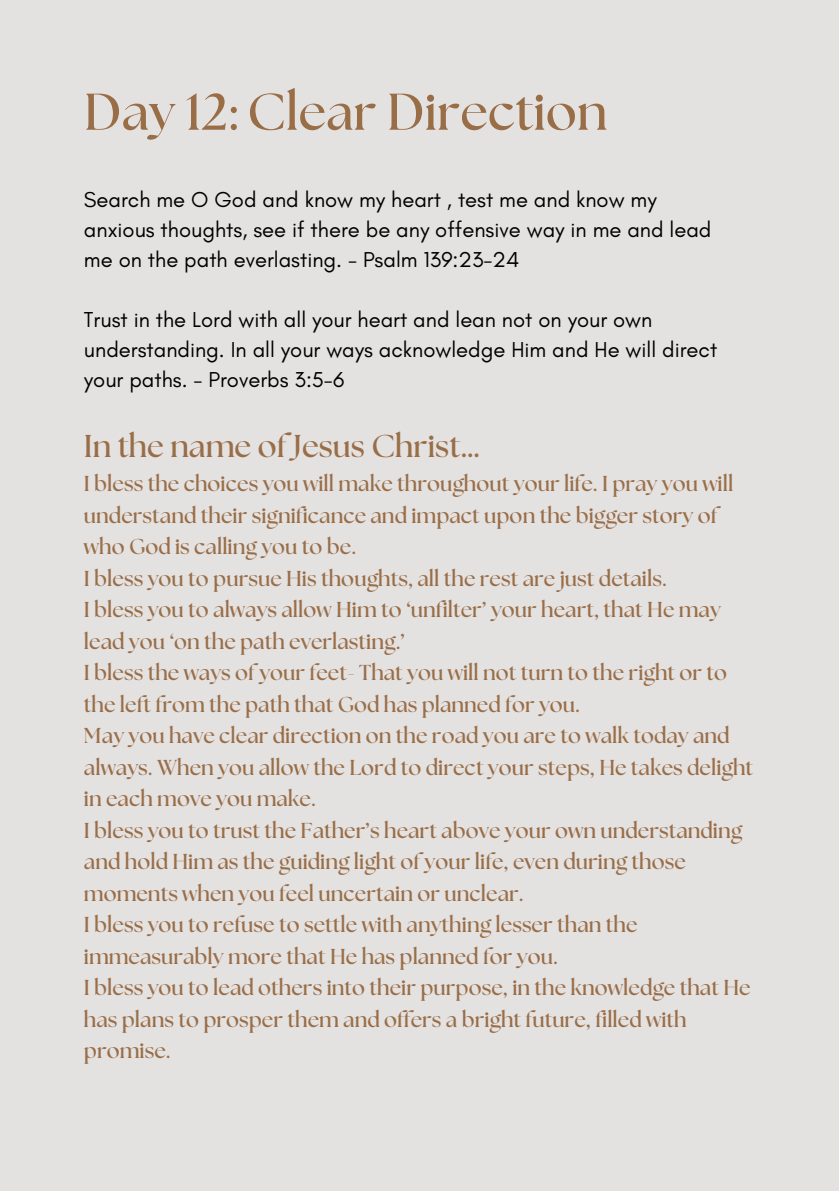
<style>
.page{position:relative;width:839px;height:1191px;background:#fff}
.page>*{position:absolute;margin:0;border:0;box-sizing:border-box;transform-origin:0 0}
.t1{font:700 51.6px "The Seasons";color:#996e47}
.t2{font:700 31.6px "The Seasons";color:#996e47}
.t3{font:22px/30px "Glacial Indifference";color:#000001}
.t4{font:700 21.6px/31.6px "The Seasons";color:#996e47}
</style>
<div class="page">
<div style="left:0;top:0;width:838px;height:1191px;background:#e4e1e1"></div>
<p class="t1" style="left:84px;top:88px;width:525px">Day 12: Clear Direction</p>
<h1 class="t3" style="left:84px;top:184px;width:629px">Search me O God and know my heart , test me and know my anxious thoughts, see if there be any offensive way in me and lead me on the path everlasting. - Psalm 139:23-24</h1>
<p class="t3" style="left:84px;top:304px;width:635px">Trust in the Lord with all your heart and lean not on your own understanding. In all your ways acknowledge Him and He will direct your paths. - Proverbs 3:5-6</p>
<h2 class="t2" style="left:84px;top:431px;width:396px">In the name of Jesus Christ…</h2>
<h2 class="t4" style="left:84px;top:469px;width:670px">I bless the choices you will make throughout your life. I pray you will understand their significance and impact upon the bigger story of who God is calling you to be.<br>I bless you to pursue His thoughts, all the rest are just details.<br>I bless you to always allow Him to ‘unfilter’ your heart, that He may lead you ‘on the path everlasting.’<br>I bless the ways of your feet- That you will not turn to the right or to the left from the path that God has planned for you.<br>May you have clear direction on the road you are to walk today and always. When you allow the Lord to direct your steps, He takes delight in each move you make.<br>I bless you to trust the Father’s heart above your own understanding and hold Him as the guiding light of your life, even during those moments when you feel uncertain or unclear.<br>I bless you to refuse to settle with anything lesser than the immeasurably more that He has planned for you.<br>I bless you to lead others into their purpose, in the knowledge that He has plans to prosper them and offers a bright future, filled with promise.</h2>
</div>
